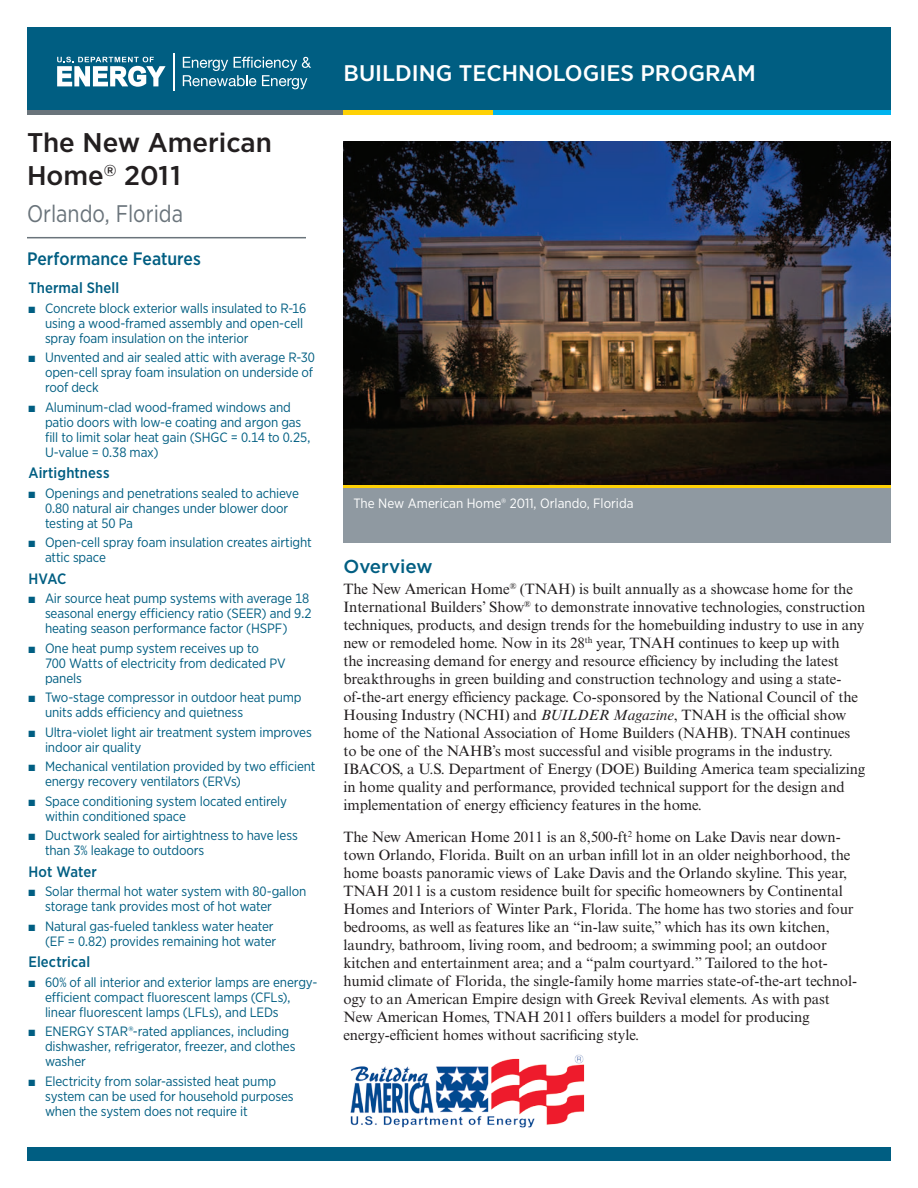
<style>
.page{position:relative;width:918px;height:1188px;background:#fff}
.page>*{position:absolute;margin:0;border:0;box-sizing:border-box;transform-origin:0 0}
.fact_sheet_title{font:500 27px/33px "Gotham Narrow";color:#231f20;scale:1.1 1}
.intro_statement{font:24px "Gotham Narrow";color:#6a747b;scale:.94 1}
.program_name{font:500 22.65px "Gotham Narrow";color:#fff;scale:1.1 1}
.subhead_1{font:500 18.75px "Gotham";color:#005e82}
.new_intro_statement{font:500 18px "Gotham Narrow";color:#005e82}
.body_text{font:15px/18px "Times New Roman MT Std";letter-spacing:-.005em;color:#231f20}
.sidebar_text_subhd{font:500 15px "Gotham Narrow";letter-spacing:.005em;color:#005e82}
.sidebar_text_bullet{font:13.5px/15px "Gotham Narrow";letter-spacing:-.01em;color:#005e82}
.caption_reverse{font:13.5px "Gotham Narrow";color:#fff}
.s1{font-style:italic}
</style>
<div class="page">
<div style="left:27px;top:1148px;width:864px;height:13px;background:#005e82"></div>
<img style="left:343px;top:142px;width:548px;height:343px">
<div style="left:343px;top:488px;width:548px;height:55px;background:#8f99a1"></div>
<hr style="left:344px;top:485px;width:547px;height:3px;background:#fed105">
<div style="left:27px;top:27px;width:864px;height:84px;background:#005e82"></div>
<div style="left:27px;top:110px;width:321px;height:5px;background:#6a747b"></div>
<div style="left:344px;top:110px;width:150px;height:5px;background:#fed105"></div>
<div style="left:494px;top:110px;width:397px;height:5px;background:#00b3ee"></div>
<svg style="left:57px;top:57px;width:109px;height:30px"></svg>
<hr style="left:174px;top:53px;width:1px;height:37px;background:#fff">
<svg style="left:183px;top:57px;width:128px;height:32px"></svg>
<img style="left:350px;top:1054px;width:235px;height:74px">
<hr style="left:27px;top:237px;width:279px;height:1px;background:#6a747b">
<p class="fact_sheet_title" style="left:27px;top:126px;width:224px">The New American<br>Home<sup>®</sup> 2011</p>
<p class="intro_statement" style="left:27px;top:199px;width:168px">Orlando, Florida</p>
<p class="new_intro_statement" style="left:27px;top:247px;width:175px">Performance Features</p>
<p class="sidebar_text_subhd" style="left:28px;top:279px;width:92px">Thermal Shell</p>
<p class="sidebar_text_bullet" style="left:45px;top:300px;width:263px;text-indent:-16px">■ Concrete block exterior walls insulated to R-16 using a wood-framed assembly and open-cell spray foam insulation on the interior</p>
<p class="sidebar_text_bullet" style="left:45px;top:350px;width:271px;text-indent:-16px">■ Unvented and air sealed attic with average R-30 open-cell spray foam insulation on underside of roof deck</p>
<p class="sidebar_text_bullet" style="left:45px;top:399px;width:267px;text-indent:-16px">■ Aluminum-clad wood-framed windows and patio doors with low-e coating and argon gas fill to limit solar heat gain (SHGC = 0.14 to 0.25, U-value = 0.38 max)</p>
<p class="sidebar_text_subhd" style="left:28px;top:464px;width:83px">Airtightness</p>
<p class="sidebar_text_bullet" style="left:45px;top:485px;width:256px;text-indent:-16px">■ Openings and penetrations sealed to achieve<br>0.80 natural air changes under blower door testing at 50 Pa</p>
<p class="sidebar_text_bullet" style="left:45px;top:535px;width:268px;text-indent:-16px">■ Open-cell spray foam insulation creates airtight attic space</p>
<p class="sidebar_text_subhd" style="left:28px;top:569px;width:39px">HVAC</p>
<p class="sidebar_text_bullet" style="left:45px;top:591px;width:268px;text-indent:-16px">■ Air source heat pump systems with average 18 seasonal energy efficiency ratio (SEER) and 9.2 heating season performance factor (HSPF)</p>
<p class="sidebar_text_bullet" style="left:45px;top:640px;width:242px;text-indent:-16px">■ One heat pump system receives up to<br>700 Watts of electricity from dedicated PV panels</p>
<p class="sidebar_text_bullet" style="left:45px;top:690px;width:258px;text-indent:-16px">■ Two-stage compressor in outdoor heat pump units adds efficiency and quietness</p>
<p class="sidebar_text_bullet" style="left:45px;top:724px;width:268px;text-indent:-16px">■ Ultra-violet light air treatment system improves indoor air quality</p>
<p class="sidebar_text_bullet" style="left:45px;top:759px;width:272px;text-indent:-16px">■ Mechanical ventilation provided by two efficient energy recovery ventilators (ERVs)</p>
<p class="sidebar_text_bullet" style="left:45px;top:793px;width:244px;text-indent:-16px">■ Space conditioning system located entirely within conditioned space</p>
<p class="sidebar_text_bullet" style="left:45px;top:828px;width:255px;text-indent:-16px">■ Ductwork sealed for airtightness to have less than 3% leakage to outdoors</p>
<p class="sidebar_text_subhd" style="left:28px;top:862px;width:70px">Hot Water</p>
<p class="sidebar_text_bullet" style="left:45px;top:884px;width:263px;text-indent:-16px">■ Solar thermal hot water system with 80-gallon storage tank provides most of hot water</p>
<p class="sidebar_text_bullet" style="left:28px;top:918px;width:249px;text-align:right">■ Natural gas-fueled tankless water heater (EF = 0.82) provides remaining hot water</p>
<p class="sidebar_text_subhd" style="left:28px;top:953px;width:63px">Electrical</p>
<p class="sidebar_text_bullet" style="left:45px;top:974px;width:274px;text-indent:-16px">■ 60% of all interior and exterior lamps are energy&shy;efficient compact fluorescent lamps (CFLs), linear fluorescent lamps (LFLs), and LEDs</p>
<p class="sidebar_text_bullet" style="left:45px;top:1024px;width:252px;text-indent:-16px">■ ENERGY STAR®-rated appliances, including dishwasher, refrigerator, freezer, and clothes washer</p>
<p class="sidebar_text_bullet" style="left:45px;top:1073px;width:250px;text-indent:-16px">■ Electricity from solar-assisted heat pump system can be used for household purposes when the system does not require it</p>
<p class="program_name" style="left:344px;top:59px;width:376px">BUILDING TECHNOLOGIES PROGRAM</p>
<p class="caption_reverse" style="left:353px;top:495px;width:282px">The New American Home® 2011, Orlando, Florida</p>
<p class="subhead_1" style="left:343px;top:554px;width:91px">Overview</p>
<p class="body_text" style="left:343px;top:580px;width:524px">The New American Home<sup>®</sup> (TNAH) is built annually as a showcase home for the International Builders’ Show<sup>®</sup> to demonstrate innovative technologies, construction techniques, products, and design trends for the homebuilding industry to use in any new or remodeled home. Now in its 28<sup>th</sup> year, TNAH continues to keep up with<br>the increasing demand for energy and resource efficiency by including the latest breakthroughs in green building and construction technology and using a state&shy;of-the-art energy efficiency package. Co-sponsored by the National Council of the Housing Industry (NCHI) and <span class="s1">BUILDER Magazine</span>, TNAH is the official show home of the National Association of Home Builders (NAHB). TNAH continues to be one of the NAHB’s most successful and visible programs in the industry.<br>IBACOS, a U.S. Department of Energy (DOE) Building America team specializing in home quality and performance, provided technical support for the design and implementation of energy efficiency features in the home.</p>
<p class="body_text" style="left:343px;top:828px;width:515px">The New American Home 2011 is an 8,500-ft<sup>2</sup> home on Lake Davis near down&shy;town Orlando, Florida. Built on an urban infill lot in an older neighborhood, the home boasts panoramic views of Lake Davis and the Orlando skyline. This year, TNAH 2011 is a custom residence built for specific homeowners by Continental Homes and Interiors of Winter Park, Florida. The home has two stories and four bedrooms, as well as features like an “in-law suite,” which has its own kitchen, laundry, bathroom, living room, and bedroom; a swimming pool; an outdoor kitchen and entertainment area; and a “palm courtyard.” Tailored to the hot&shy;humid climate of Florida, the single-family home marries state-of-the-art technol&shy;ogy to an American Empire design with Greek Revival elements. As with past New American Homes, TNAH 2011 offers builders a model for producing energy-efficient homes without sacrificing style.</p>
</div>
